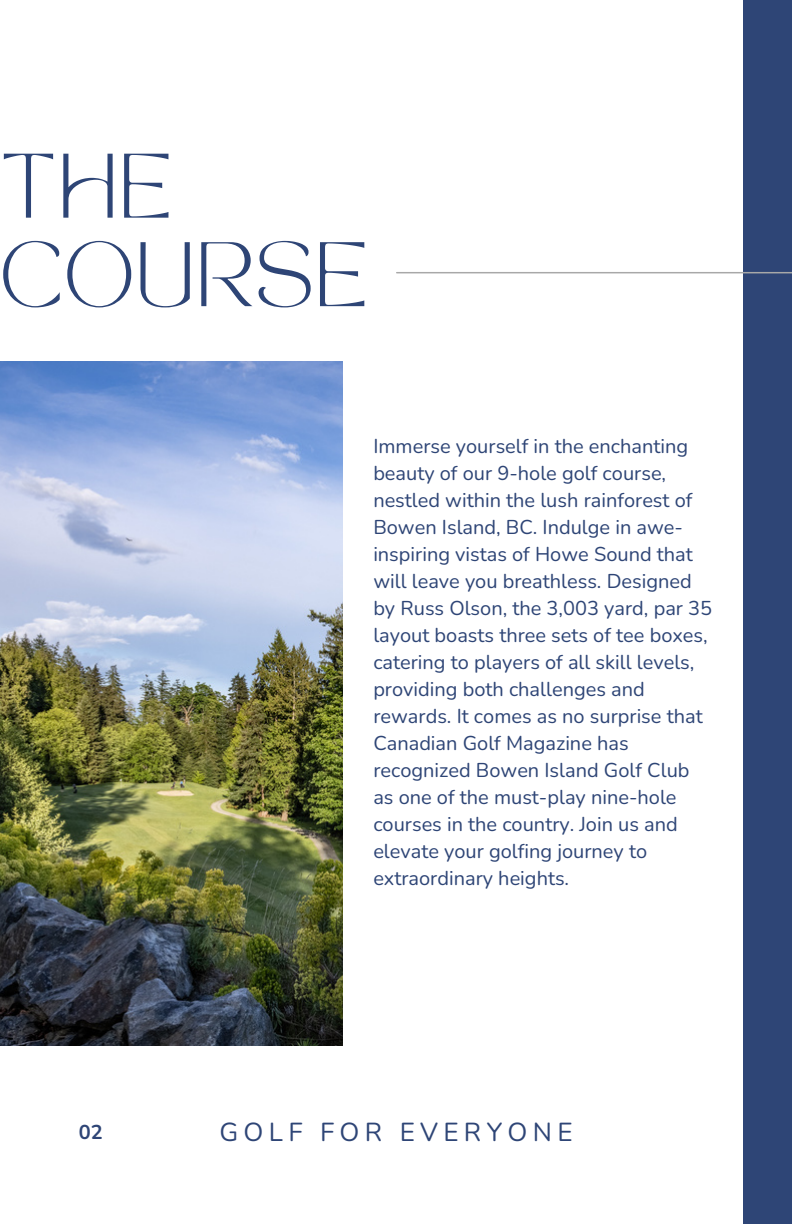
<style>
.page{position:relative;width:792px;height:1224px;background:#fff}
.page>*{position:absolute;margin:0;border:0;box-sizing:border-box;transform-origin:0 0}
.t1{font:64px/88.4px "TAN MONCHERI Regular";letter-spacing:.02em;color:#2e4576}
.t2{font:26px "Nunito";letter-spacing:.205em;color:#2e4576}
.t3{font:20px/27px "Nunito";color:#2e4576}
.t4{font:700 20px "Nunito";color:#2e4576}
</style>
<div class="page">
<img style="left:0;top:362px;width:342px;height:684px">
<div style="left:744px;top:0;width:48px;height:1224px;background:#2e4576"></div>
<hr style="left:397px;top:272px;width:395px;height:1px;background:#a8a8a8">
<p class="t1" style="left:0;top:153px;width:370px">THE<br>COURSE</p>
<p class="t3" style="left:373px;top:433px;width:340px">Immerse yourself in the enchanting beauty of our 9-hole golf course, nestled within the lush rainforest of Bowen Island, BC. Indulge in awe&shy;inspiring vistas of Howe Sound that will leave you breathless. Designed by Russ Olson, the 3,003 yard, par 35 layout boasts three sets of tee boxes, catering to players of all skill levels, providing both challenges and rewards. It comes as no surprise that Canadian Golf Magazine has recognized Bowen Island Golf Club as one of the must-play nine-hole courses in the country. Join us and elevate your golfing journey to extraordinary heights.</p>
<p class="t4" style="left:79px;top:1119px;width:25px">02</p>
<p class="t2" style="left:219px;top:1115px;width:355px">GOLF FOR EVERYONE</p>
</div>
